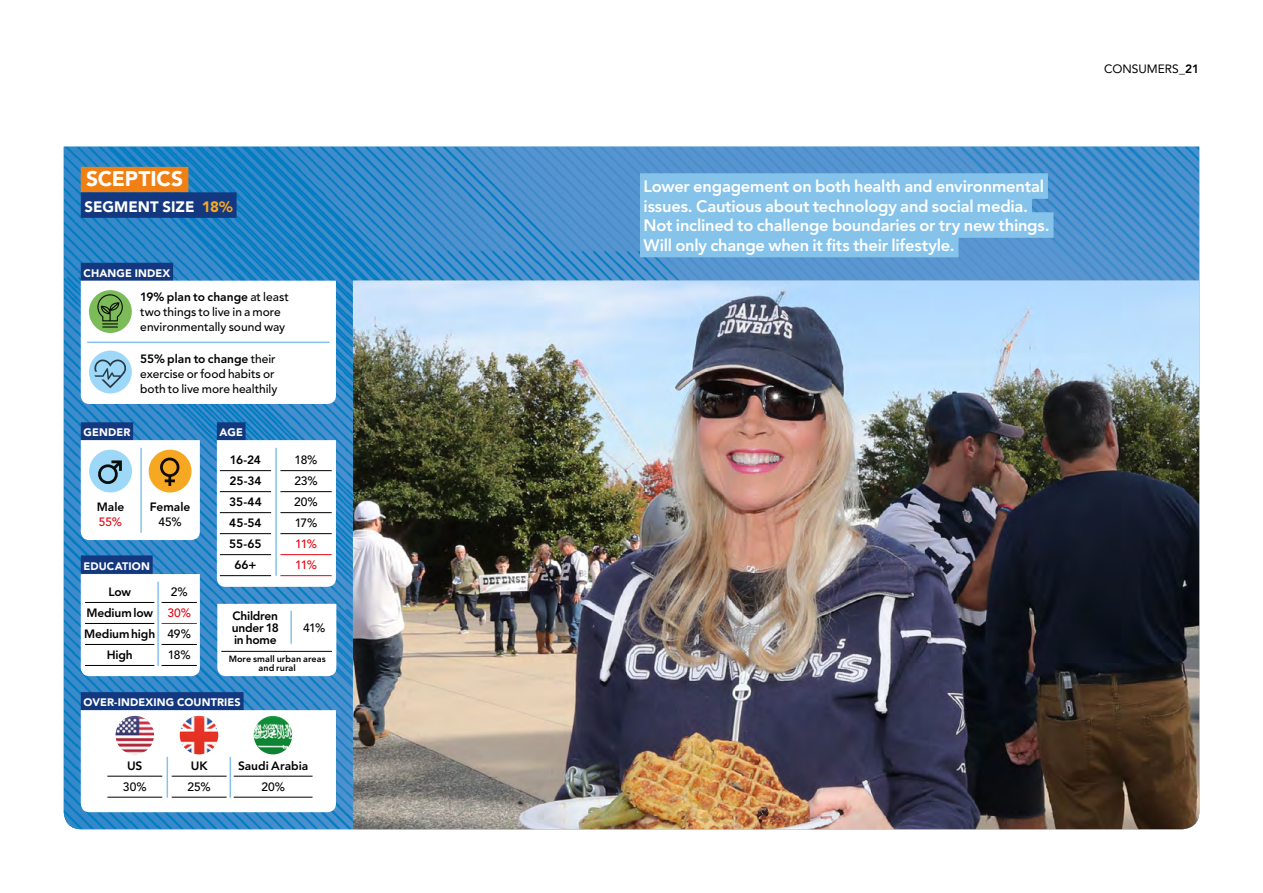
<style>
.page{position:relative;width:1263px;height:893px;background:#fff}
.page>*{position:absolute;margin:0;border:0;box-sizing:border-box;transform-origin:0 0}
.t1{font:900 21px "Avenir LT Std";letter-spacing:-.005em;color:#fff}
.t2{font:800 16.5px/19.5px "Avenir LT Std";letter-spacing:-.015em;color:#fff}
.t3{font:900 15px "Avenir LT Std";color:#fff}
.t4{font:500 12px/15px "Avenir LT Std";color:#000}
.t5{font:800 12px/21px "Avenir LT Std";letter-spacing:-.01em;color:#000;text-align:center}
.t6{font:12px "Avenir LT Std";color:#000}
.t7{font:500 12px/21px "Avenir LT Std";letter-spacing:-.05em;color:#e30613}
.t8{font:900 10.8px "Avenir LT Std";letter-spacing:.015em;color:#fff}
.t9{font:800 9px/9px "Avenir LT Std";letter-spacing:.01em;color:#000;text-align:center}
.s1{color:#f7a823}
.s2{font-weight:800}
</style>
<div class="page">
<img style="left:64px;top:147px;width:1135px;height:682px">
<img style="left:353px;top:281px;width:846px;height:548px">
<div style="left:81px;top:167px;width:107px;height:25px;background:#f08013"></div>
<div style="left:81px;top:192px;width:156px;height:26px;background:#14387f"></div>
<div style="left:81px;top:263px;width:92px;height:18px;background:#14387f"></div>
<svg style="left:81px;top:281px;width:255px;height:123px"></svg>
<svg style="left:89px;top:290px;width:43px;height:43px"></svg>
<div style="left:81px;top:422px;width:52px;height:19px;background:#14387f"></div>
<div style="left:81px;top:555px;width:72px;height:19px;background:#14387f"></div>
<div style="left:81px;top:692px;width:163px;height:18px;background:#14387f"></div>
<div style="left:217px;top:422px;width:29px;height:19px;background:#14387f"></div>
<svg style="left:217px;top:440px;width:119px;height:147px"></svg>
<svg style="left:81px;top:574px;width:119px;height:102px"></svg>
<svg style="left:81px;top:710px;width:255px;height:102px"></svg>
<svg style="left:81px;top:440px;width:119px;height:100px"></svg>
<hr style="left:140px;top:448px;width:2px;height:85px;background:#86c3eb">
<hr style="left:275px;top:448px;width:2px;height:128px;background:#86c3eb">
<hr style="left:220px;top:470px;width:51px;height:1px;background:#000">
<hr style="left:220px;top:491px;width:51px;height:1px;background:#000">
<hr style="left:220px;top:512px;width:51px;height:1px;background:#000">
<hr style="left:220px;top:533px;width:51px;height:1px;background:#000">
<hr style="left:220px;top:554px;width:51px;height:1px;background:#000">
<hr style="left:220px;top:575px;width:51px;height:1px;background:#000">
<hr style="left:280px;top:470px;width:52px;height:1px;background:#000">
<hr style="left:280px;top:491px;width:52px;height:1px;background:#000">
<hr style="left:280px;top:512px;width:52px;height:1px;background:#000">
<hr style="left:280px;top:533px;width:52px;height:1px;background:#000">
<hr style="left:280px;top:554px;width:52px;height:1px;background:#e30613">
<hr style="left:280px;top:575px;width:52px;height:1px;background:#e30613">
<hr style="left:157px;top:582px;width:2px;height:84px;background:#86c3eb">
<hr style="left:85px;top:602px;width:69px;height:1px;background:#000">
<hr style="left:85px;top:623px;width:69px;height:1px;background:#000">
<hr style="left:85px;top:644px;width:69px;height:1px;background:#000">
<hr style="left:85px;top:665px;width:69px;height:1px;background:#000">
<hr style="left:162px;top:602px;width:35px;height:1px;background:#000">
<hr style="left:162px;top:623px;width:35px;height:1px;background:#e30613">
<hr style="left:162px;top:644px;width:35px;height:1px;background:#000">
<hr style="left:162px;top:665px;width:35px;height:1px;background:#000">
<hr style="left:167px;top:757px;width:1px;height:41px;background:#86c3eb">
<hr style="left:230px;top:757px;width:1px;height:41px;background:#86c3eb">
<hr style="left:107px;top:776px;width:55px;height:1px;background:#000">
<hr style="left:107px;top:797px;width:55px;height:1px;background:#000">
<hr style="left:234px;top:776px;width:79px;height:1px;background:#000">
<hr style="left:234px;top:797px;width:79px;height:1px;background:#000">
<hr style="left:172px;top:776px;width:55px;height:1px;background:#000">
<hr style="left:172px;top:797px;width:55px;height:1px;background:#000">
<div style="left:640px;top:173px;width:408px;height:26px;background:#86c3eb"></div>
<div style="left:640px;top:193px;width:392px;height:25px;background:#86c3eb"></div>
<div style="left:640px;top:212px;width:413px;height:26px;background:#86c3eb"></div>
<div style="left:640px;top:232px;width:318px;height:25px;background:#86c3eb"></div>
<svg style="left:217px;top:604px;width:119px;height:72px"></svg>
<hr style="left:221px;top:651px;width:111px;height:1px;background:#000">
<hr style="left:290px;top:611px;width:2px;height:33px;background:#86c3eb">
<img style="left:179px;top:715px;width:40px;height:40px;border-radius:20px">
<div style="left:178px;top:714px;width:42px;height:42px;border:2px solid #fff;border-radius:50%"></div>
<img style="left:115px;top:715px;width:40px;height:40px;border-radius:20px">
<div style="left:114px;top:714px;width:42px;height:42px;border:2px solid #fff;border-radius:50%"></div>
<img style="left:253px;top:715px;width:40px;height:40px;border-radius:20px">
<div style="left:252px;top:714px;width:42px;height:42px;border:2px solid #fff;border-radius:50%"></div>
<p class="t1" style="left:86px;top:166px;width:99px">SCEPTICS</p>
<p class="t3" style="left:85px;top:198px;width:150px">SEGMENT SIZE <span class="s1">18%</span></p>
<p class="t8" style="left:83px;top:267px;width:88px">CHANGE INDEX</p>
<p class="t4" style="left:140px;top:290px;width:150px"><span class="s2">19% plan to change</span> at least two things to live in a more environmentally sound way</p>
<p class="t4" style="left:140px;top:351px;width:139px"><span class="s2">55% plan to change</span> their exercise or food habits or both to live more healthily</p>
<p class="t8" style="left:83px;top:426px;width:48px">GENDER</p>
<p class="t8" style="left:220px;top:426px;width:25px">AGE</p>
<p class="t5" style="left:97px;top:496px;width:29px">Male</p>
<p class="t7" style="left:99px;top:511px;width:25px">55%</p>
<p class="t5" style="left:150px;top:496px;width:42px">Female</p>
<p class="t4" style="left:158px;top:514px;width:25px">45%</p>
<p class="t8" style="left:83px;top:559px;width:68px">EDUCATION</p>
<p class="t5" style="left:84px;top:581px;width:73px">Low<br>Medium low<br>Medium high<br>High</p>
<p class="t4" style="left:171px;top:584px;width:18px">2%</p>
<p class="t7" style="left:167px;top:602px;width:25px">30%</p>
<p class="t4" style="left:168px;top:623px;width:25px;line-height:21px">49%<br>18%</p>
<p class="t5" style="left:229px;top:449px;width:34px">16-24<br>25-34<br>35-44<br>45-54<br>55-65<br>66+</p>
<p class="t4" style="left:294px;top:450px;width:25px;line-height:21px;text-align:justify">18% 23% 20% 17%</p>
<p class="t7" style="left:295px;top:534px;width:23px">11%<br>11%</p>
<p class="t5" style="left:232px;top:610px;width:49px;line-height:12px;text-align:justify">Children under 18 in home</p>
<p class="t4" style="left:303px;top:620px;width:24px">41%</p>
<p class="t9" style="left:229px;top:655px;width:99px">More small urban areas and rural</p>
<p class="t8" style="left:83px;top:696px;width:159px">OVER-INDEXING COUNTRIES</p>
<p class="t5" style="left:127px;top:755px;width:17px">US</p>
<p class="t4" style="left:123px;top:779px;width:25px">30%</p>
<p class="t5" style="left:191px;top:755px;width:18px">UK</p>
<p class="t4" style="left:187px;top:779px;width:25px">25%</p>
<p class="t5" style="left:238px;top:755px;width:72px">Saudi Arabia</p>
<p class="t4" style="left:261px;top:779px;width:25px">20%</p>
<p class="t2" style="left:644px;top:177px;width:408px">Lower engagement on both health and environmental issues. Cautious about technology and social media.<br>Not inclined to challenge boundaries or try new things.<br>Will only change when it fits their lifestyle.</p>
<p class="t6" style="left:1104px;top:62px;width:97px">CONSUMERS_<span class="s2">21</span></p>
</div>
